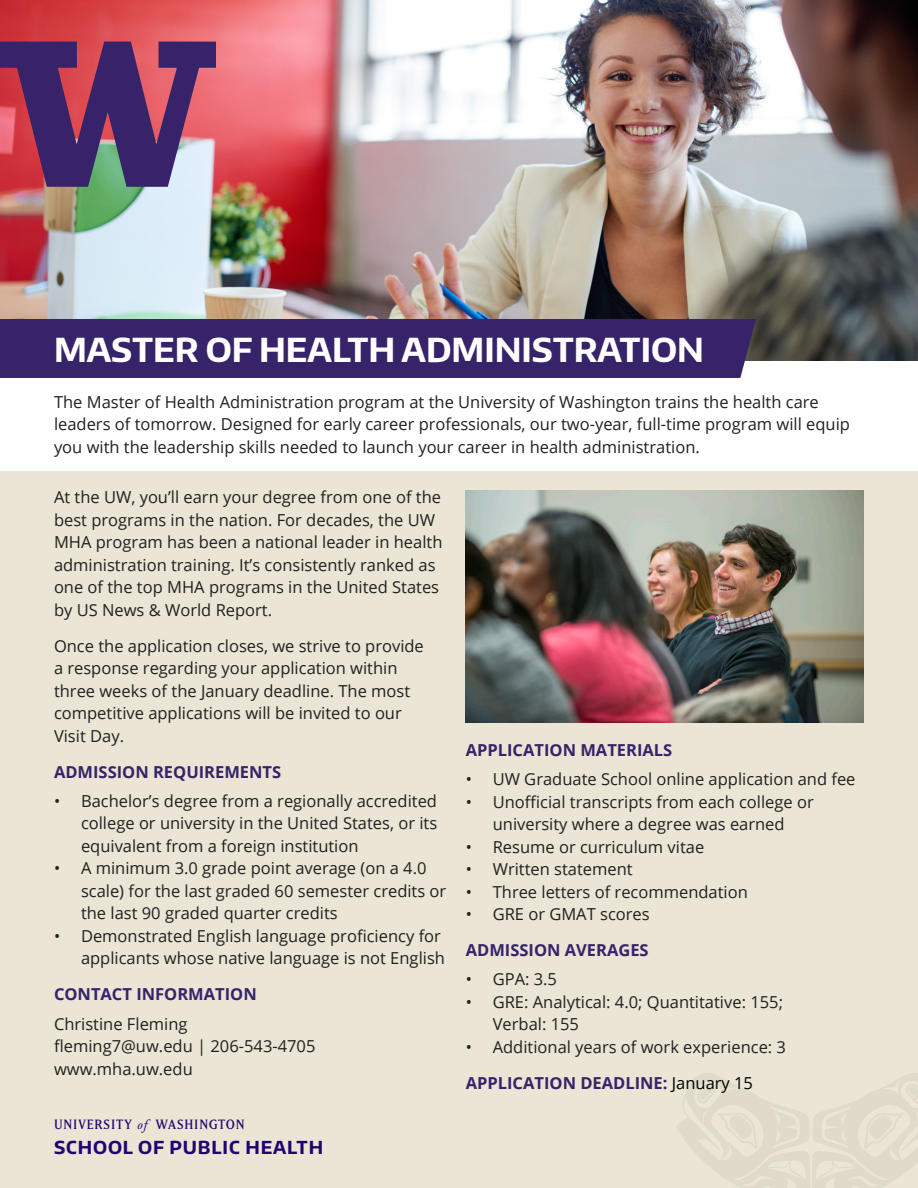
<style>
.page{position:relative;width:918px;height:1188px;background:#fff}
.page>*{position:absolute;margin:0;border:0;box-sizing:border-box;transform-origin:0 0}
.t1{font:700 33px "Encode Sans Normal";color:#fff}
.t2{font:700 17.7px "Encode Sans Normal";letter-spacing:.05em;color:#22036f}
.t3{font:16.5px/22.5px "Open Sans";color:#231f20}
.t4{font:700 16.5px "Open Sans";color:#36236a}
.t5{font:13.2px "Matrix II Reg";letter-spacing:.07em;color:#22036f}
.s1{font-family:"Adobe Garamond Pro";font-style:italic;font-size:13.8px}
.s2{font-weight:400;color:#000}
</style>
<div class="page">
<div style="left:0;top:471px;width:918px;height:717px;background:#eae5d4"></div>
<img style="left:0;top:0;width:918px;height:361px">
<img style="left:466px;top:490px;width:398px;height:233px">
<div style="left:0;top:319px;width:756px;height:59px;background:#36236a"></div>
<svg style="left:0;top:42px;width:216px;height:145px;background:#79446d"></svg>
<svg style="left:677px;top:1073px;width:241px;height:115px"></svg>
<p class="t1" style="left:54px;top:328px;width:652px">MASTER OF HEALTH ADMINISTRATION</p>
<p class="t3" style="left:54px;top:390px;width:797px">The Master of Health Administration program at the University of Washington trains the health care leaders of tomorrow. Designed for early career professionals, our two-year, full-time program will equip you with the leadership skills needed to launch your career in health administration.</p>
<p class="t3" style="left:54px;top:485px;width:390px">At the UW, you’ll earn your degree from one of the best programs in the nation. For decades, the UW MHA program has been a national leader in health administration training. It’s consistently ranked as one of the top MHA programs in the United States by US News &amp; World Report.</p>
<p class="t3" style="left:54px;top:634px;width:371px">Once the application closes, we strive to provide a response regarding your application within three weeks of the January deadline. The most competitive applications will be invited to our</p>
<p class="t3" style="left:54px;top:724px;width:72px">Visit Day.</p>
<p class="t4" style="left:54px;top:760px;width:229px">ADMISSION REQUIREMENTS</p>
<p class="t3" style="left:81px;top:789px;width:358px;text-align:justify;text-indent:-27px">• Bachelor’s degree from a regionally accredited college or university in the United States, or its equivalent from a foreign institution</p>
<p class="t3" style="left:81px;top:857px;width:367px;text-indent:-27px">• A minimum 3.0 grade point average (on a 4.0 scale) for the last graded 60 semester credits or the last 90 graded quarter credits</p>
<p class="t3" style="left:54px;top:924px;width:393px;text-align:right">• Demonstrated English language proficiency for applicants whose native language is not English</p>
<p class="t4" style="left:54px;top:983px;width:204px">CONTACT INFORMATION</p>
<p class="t3" style="left:54px;top:1012px;width:135px">Christine Fleming</p>
<p class="t3" style="left:54px;top:1034px;width:263px">fleming7@uw.edu | 206-543-4705</p>
<p class="t3" style="left:54px;top:1057px;width:140px">www.mha.uw.edu</p>
<p class="t5" style="left:54px;top:1117px;width:192px">UNIVERSITY <span class="s1">of</span> WASHINGTON</p>
<p class="t2" style="left:54px;top:1136px;width:271px">SCHOOL OF PUBLIC HEALTH</p>
<p class="t4" style="left:466px;top:738px;width:208px">APPLICATION MATERIALS</p>
<p class="t3" style="left:466px;top:768px;width:391px">• UW Graduate School online application and fee</p>
<p class="t3" style="left:466px;top:790px;width:350px;text-align:center">• Unofficial transcripts from each college or university where a degree was earned</p>
<p class="t3" style="left:466px;top:835px;width:240px">• Resume or curriculum vitae</p>
<p class="t3" style="left:466px;top:858px;width:169px">• Written statement</p>
<p class="t3" style="left:466px;top:880px;width:284px">• Three letters of recommendation</p>
<p class="t3" style="left:466px;top:903px;width:185px">• GRE or GMAT scores</p>
<p class="t4" style="left:466px;top:939px;width:185px">ADMISSION AVERAGES</p>
<p class="t3" style="left:466px;top:968px;width:93px">• GPA: 3.5</p>
<p class="t3" style="left:493px;top:990px;width:292px;text-indent:-27px">• GRE: Analytical: 4.0; Quantitative: 155;<br>Verbal: 155</p>
<p class="t3" style="left:466px;top:1035px;width:322px">• Additional years of work experience: 3</p>
<p class="t4" style="left:466px;top:1071px;width:289px">APPLICATION DEADLINE: <span class="s2">January 15</span></p>
</div>
